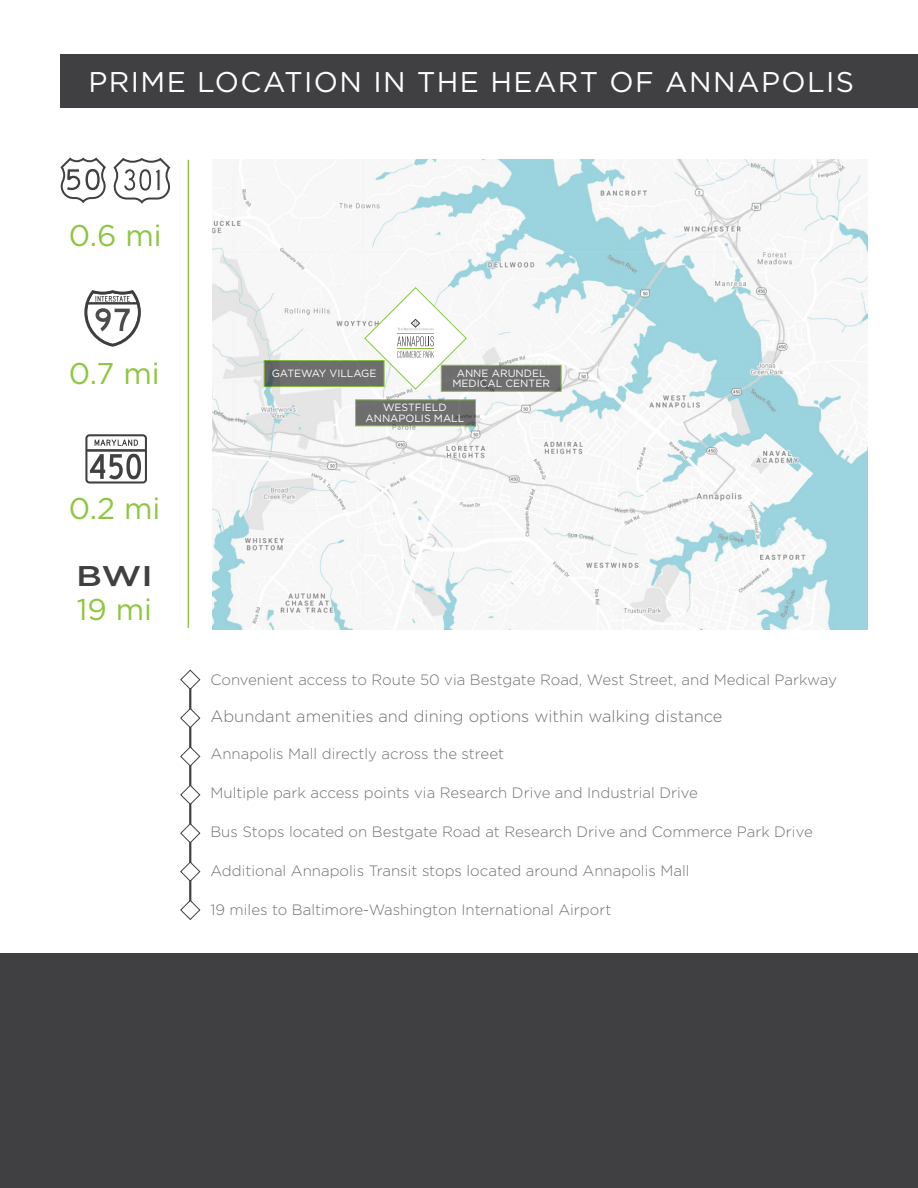
<style>
.page{position:relative;width:918px;height:1188px;background:#fff}
.page>*{position:absolute;margin:0;border:0;box-sizing:border-box;transform-origin:0 0}
.t1{font:30px "Gotham";color:#8dc63f}
.t2{font:28.5px "Gotham";letter-spacing:.05em;color:#fff}
.t3{font:500 28.5px "Gotham";color:#404042;scale:1.26 1}
.t4{font:300 16.5px "Gotham";color:#717271}
.t5{font:300 15px "Gotham";color:#717271}
.t6{font:10.5px/10.5px "Gotham";color:#fff;text-align:center}
</style>
<div class="page">
<div style="left:60px;top:54px;width:858px;height:54px;background:#404042"></div>
<img style="left:212px;top:160px;width:655px;height:469px">
<hr style="left:188px;top:160px;width:1px;height:468px;background:#8cc740">
<svg style="left:85px;top:434px;width:62px;height:50px"></svg>
<svg style="left:84px;top:290px;width:57px;height:57px"></svg>
<hr style="left:88px;top:302px;width:50px;height:2px;background:#3e3e3f">
<div style="left:0;top:953px;width:918px;height:235px;background:#404042"></div>
<svg style="left:364px;top:287px;width:103px;height:103px"></svg>
<hr style="left:397px;top:349px;width:37px;height:1px;background:#8bc640">
<hr style="left:189px;top:674px;width:2px;height:244px;background:#404042">
<svg style="left:180px;top:669px;width:21px;height:21px"></svg>
<svg style="left:180px;top:707px;width:21px;height:22px"></svg>
<svg style="left:180px;top:746px;width:21px;height:21px"></svg>
<svg style="left:180px;top:784px;width:21px;height:22px"></svg>
<svg style="left:180px;top:822px;width:21px;height:22px"></svg>
<svg style="left:180px;top:899px;width:21px;height:21px"></svg>
<svg style="left:180px;top:861px;width:21px;height:21px"></svg>
<div style="left:264px;top:360px;width:120px;height:27px;background:#717271;border:1px solid #8bc640"></div>
<div style="left:355px;top:400px;width:121px;height:26px;background:#717271;border:1px solid #8bc640"></div>
<div style="left:441px;top:365px;width:120px;height:27px;background:#717271;border:1px solid #8bc640"></div>
<svg style="left:60px;top:157px;width:111px;height:47px"></svg>
<p class="t2" style="left:88px;top:64px;width:767px">PRIME LOCATION IN THE HEART OF ANNAPOLIS</p>
<p class="t1" style="left:69px;top:216px;width:94px">0.6 mi</p>
<p class="t1" style="left:69px;top:354px;width:92px">0.7 mi</p>
<p class="t1" style="left:69px;top:489px;width:93px">0.2 mi</p>
<p class="t3" style="left:76px;top:558px;width:62px">BWI</p>
<p class="t1" style="left:77px;top:591px;width:77px">19 mi</p>
<p class="t6" style="left:272px;top:367px;width:106px">GATEWAY VILLAGE</p>
<p class="t6" style="left:365px;top:402px;width:100px">WESTFIELD<br>ANNAPOLIS MALL</p>
<p class="t6" style="left:452px;top:368px;width:99px">ANNE ARUNDEL<br>MEDICAL CENTER</p>
<p class="t5" style="left:210px;top:672px;width:628px">Convenient access to Route 50 via Bestgate Road, West Street, and Medical Parkway</p>
<p class="t4" style="left:210px;top:707px;width:514px">Abundant amenities and dining options within walking distance</p>
<p class="t5" style="left:210px;top:745px;width:295px">Annapolis Mall directly across the street</p>
<p class="t5" style="left:210px;top:784px;width:489px">Multiple park access points via Research Drive and Industrial Drive</p>
<p class="t5" style="left:210px;top:823px;width:604px">Bus Stops located on Bestgate Road at Research Drive and Commerce Park Drive</p>
<p class="t5" style="left:210px;top:863px;width:480px">Additional Annapolis Transit stops located around Annapolis Mall</p>
<p class="t5" style="left:210px;top:902px;width:402px">19 miles to Baltimore-Washington International Airport</p>
</div>
